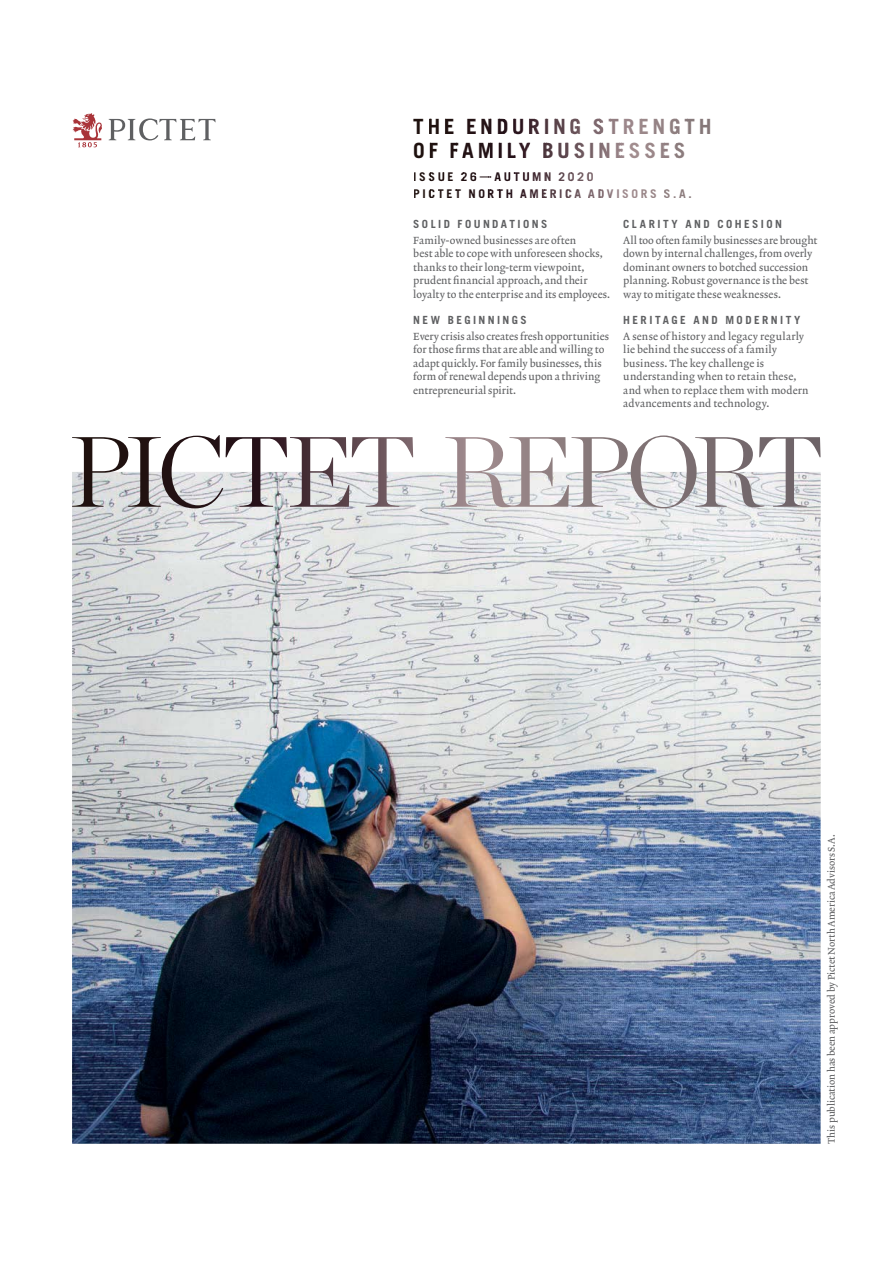
<style>
.page{position:relative;width:893px;height:1263px;background:#fff}
.page>*{position:absolute;margin:0;border:0;box-sizing:border-box;transform-origin:0 0}
.t1{font:700 21px/24px "Trade Gothic LT Std";letter-spacing:.17em;color:#1e110e}
.t2{font:700 12px/16.5px "Trade Gothic LT Std";letter-spacing:.215em;color:#1f110e}
.t3{font:700 11.25px "Trade Gothic LT Std";letter-spacing:.215em;color:#5f6062}
.t4{font:10.5px/13.5px "Lexicon No 2 Roman A Txt";letter-spacing:.005em;color:#5f6062}
.t5{font:9.75px "Lexicon No 2 Roman A Txt";letter-spacing:-.01em;color:#5f6062}
.s1{color:#20110f}
.s2{color:#231113}
.s3{color:#241215}
.s4{color:#231116}
.s5{color:#251118}
.s6{color:#382029}
.s7{color:#4b343b}
.s8{color:#543d44}
.s9{color:#644d54}
.s10{color:#7d676d}
.s11{color:#8b767b}
.s12{color:#9c878b}
.s13{color:#9d898b}
.s14{color:#958385}
.s15{color:#8f7f80}
.s16{color:#897a7c}
.s17{color:#857778}
.s18{color:#211111}
.s19{color:#221112}
.s20{color:#231215}
.s21{color:#2e161f}
.s22{color:#49323a}
.s23{color:#5a444b}
.s24{color:#685258}
.s25{color:#776166}
.s26{color:#816b71}
.s27{color:#958084}
.s28{color:#a28d8f}
.s29{color:#9b8789}
.s30{color:#948284}
.s31{color:#8e7e7f}
.s32{color:#201110}
.s33{color:#221113}
.s34{font-family:"Circular Std";font-weight:400;color:#231215}
.s35{color:#241217}
.s36{color:#241117}
.s37{color:#251018}
.s38{color:#321922}
.s39{color:#3c242c}
.s40{color:#483139}
.s41{color:#624c52}
.s42{color:#6b545b}
.s43{color:#735d63}
.s44{color:#231114}
.s45{color:#241116}
.s46{color:#2f1820}
.s47{color:#462f37}
.s48{color:#503a41}
.s49{color:#584148}
.s50{color:#5f484f}
.s51{color:#685158}
.s52{color:#755f65}
.s53{color:#7b656b}
.s54{color:#8a7479}
.s55{color:#9f8a8d}
.s56{color:#998688}
.s57{color:#938284}
.s58{color:#908081}
.s59{color:#8c7c7d}
.s60{color:#88797a}
</style>
<div class="page">
<img style="left:72px;top:508px;width:748px;height:636px">
<svg style="left:109px;top:119px;width:106px;height:21px"></svg>
<svg style="left:73px;top:113px;width:29px;height:34px"></svg>
<svg style="left:72px;top:435px;width:748px;height:73px"></svg>
<h1 class="t1" style="left:413px;top:115px;width:300px">TH<span class="s1">E</span> <span class="s2">E</span><span class="s3">N</span><span class="s4">D</span><span class="s5">U</span><span class="s6">R</span><span class="s7">I</span><span class="s8">N</span><span class="s9">G</span> <span class="s10">S</span><span class="s11">T</span><span class="s12">R</span><span class="s13">E</span><span class="s14">N</span><span class="s15">G</span><span class="s16">T</span><span class="s17">H<br></span>OF <span class="s18">F</span><span class="s19">A</span><span class="s20">M</span><span class="s4">I</span><span class="s5">L</span><span class="s21">Y</span> <span class="s22">B</span><span class="s23">U</span><span class="s24">S</span><span class="s25">I</span><span class="s26">N</span><span class="s27">E</span><span class="s28">S</span><span class="s29">S</span><span class="s30">E</span><span class="s31">S</span></h1>
<p class="t2" style="left:413px;top:169px;width:280px">ISS<span class="s1">U</span><span class="s32">E</span> <span class="s19">2</span><span class="s33">6</span><span class="s34">—</span><span class="s35">A</span><span class="s36">U</span><span class="s37">T</span><span class="s38">U</span><span class="s39">M</span><span class="s40">N</span> <span class="s23">2</span><span class="s41">0</span><span class="s42">2</span><span class="s43">0<br></span>PIC<span class="s1">T</span><span class="s32">ET</span> <span class="s2">N</span><span class="s44">O</span><span class="s20">R</span><span class="s45">T</span><span class="s36">H</span> <span class="s46">A</span><span class="s39">M</span><span class="s47">E</span><span class="s48">R</span><span class="s49">I</span><span class="s50">C</span><span class="s51">A</span> <span class="s52">A</span><span class="s53">D</span><span class="s54">V</span><span class="s27">I</span><span class="s55">SO</span><span class="s56">RS</span> <span class="s57">S</span><span class="s58">.</span><span class="s59">A</span><span class="s60">.</span></p>
<p class="t3" style="left:413px;top:218px;width:136px">SOLID FOUNDATIONS</p>
<p class="t4" style="left:413px;top:234px;width:198px">Family-owned businesses are often<br>best able to cope with unforeseen shocks, thanks to their long-term viewpoint, prudent financial approach, and their loyalty to the enterprise and its employees.</p>
<p class="t3" style="left:413px;top:314px;width:115px">NEW BEGINNINGS</p>
<p class="t4" style="left:413px;top:330px;width:197px">Every crisis also creates fresh opportunities for those firms that are able and willing to adapt quickly. For family businesses, this form of renewal depends upon a thriving entrepreneurial spirit.</p>
<p class="t3" style="left:623px;top:218px;width:160px">CLARITY AND COHESION</p>
<p class="t4" style="left:623px;top:234px;width:196px">All too often family businesses are brought down by internal challenges, from overly dominant owners to botched succession planning. Robust governance is the best way to mitigate these weaknesses.</p>
<p class="t3" style="left:623px;top:314px;width:179px">HERITAGE AND MODERNITY</p>
<p class="t4" style="left:623px;top:330px;width:187px">A sense of history and legacy regularly lie behind the success of a family business. The key challenge is understanding when to retain these, and when to replace them with modern advancements and technology.</p>
<p class="t5" style="left:827px;top:1144px;width:311px;rotate:-90deg">This publication has been approved by Pictet North America Advisors S.A.</p>
</div>
